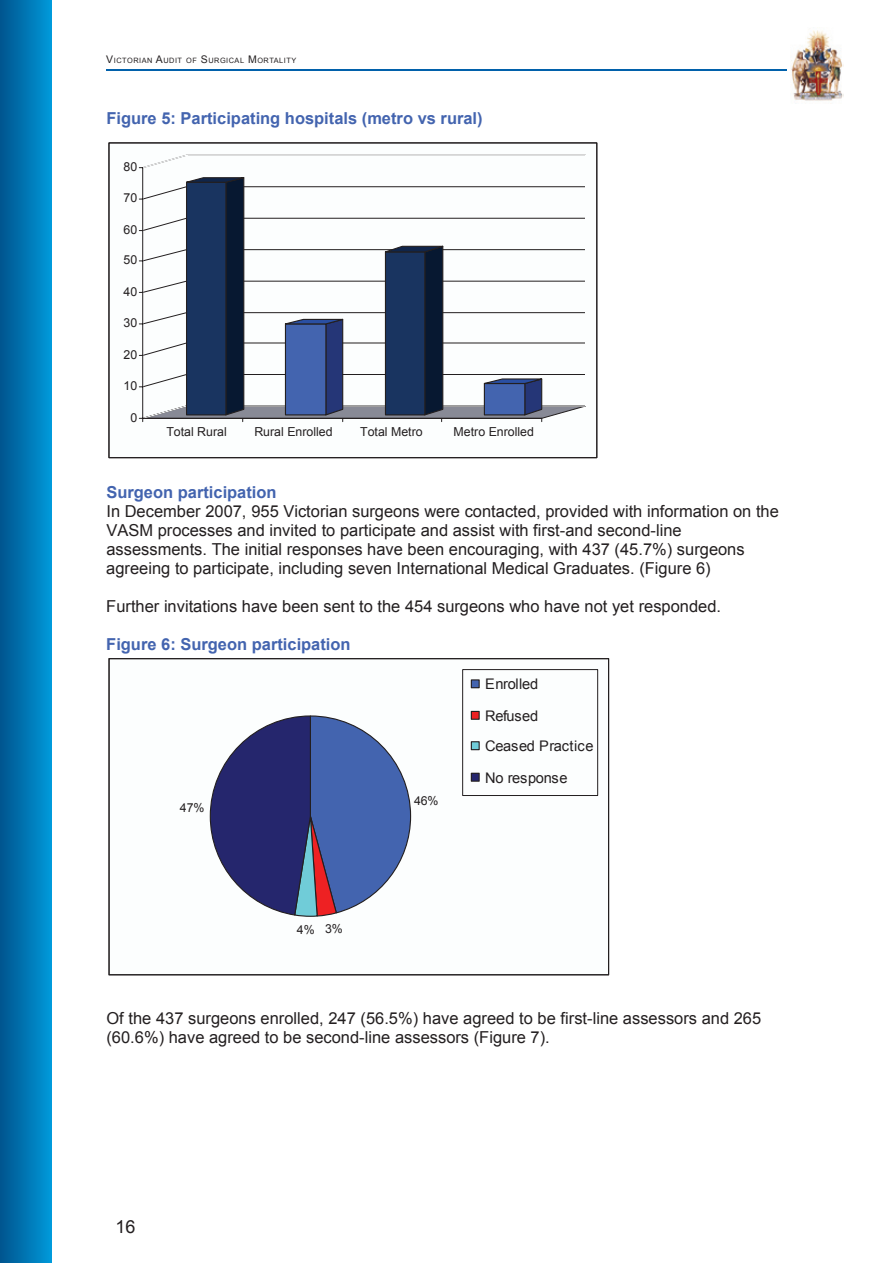
<style>
.page{position:relative;width:893px;height:1263px;background:#fff}
.page>*{position:absolute;margin:0;border:0;box-sizing:border-box;transform-origin:0 0}
.t1{font:18px "Arial";color:#231f20}
.t2{font:16.5px/18.9px "Arial";color:#231f20}
.t3{font:700 16.5px "Arial";color:#4364af}
.t4{font:14.55px/31px "Arial";letter-spacing:-.015em;color:#231f20}
.t5{font:12.3px "Arial";color:#231f20}
.t6{font:7.35px "Arial";letter-spacing:.07em;color:#231f20}
.s1{font-size:10.5px}
</style>
<div class="page">
<svg style="left:209px;top:715px;width:203px;height:202px"></svg>
<div style="left:462px;top:669px;width:136px;height:127px;border:1px solid #231f20"></div>
<div style="left:471px;top:680px;width:8px;height:8px;background:#4364af"></div>
<div style="left:471px;top:679px;width:9px;height:9px;border:1px solid #231f20"></div>
<div style="left:471px;top:711px;width:8px;height:8px;background:#ee2123"></div>
<div style="left:471px;top:711px;width:9px;height:9px;border:1px solid #231f20"></div>
<div style="left:471px;top:742px;width:8px;height:8px;background:#70ccd8"></div>
<div style="left:471px;top:741px;width:9px;height:9px;border:1px solid #231f20"></div>
<div style="left:471px;top:773px;width:8px;height:8px;background:#25266d"></div>
<div style="left:471px;top:773px;width:9px;height:9px;border:1px solid #231f20"></div>
<div style="left:108px;top:658px;width:501px;height:317px;border:1px solid #231f20"></div>
<svg style="left:139px;top:155px;width:447px;height:267px"></svg>
<div style="left:108px;top:142px;width:489px;height:316px;border:1px solid #231f20"></div>
<div style="left:0;top:0;width:51px;height:1263px;background:linear-gradient(to right,#00548e,#0098d8)"></div>
<hr style="left:106px;top:69px;width:681px;height:1px;background:#0161ab">
<img style="left:791px;top:30px;width:52px;height:74px">
<p class="t6" style="left:106px;top:56px;width:192px"><span class="s1">V</span>ICTORIAN <span class="s1">A</span>UDIT OF <span class="s1">S</span>URGICAL <span class="s1">M</span>ORTALITY</p>
<p class="t3" style="left:106px;top:109px;width:378px">Figure 5: Participating hospitals (metro vs rural)</p>
<p class="t5" style="left:124px;top:160px;width:15px">80</p>
<p class="t5" style="left:124px;top:165px;width:15px">70</p>
<p class="t5" style="left:124px;top:191px;width:15px">70</p>
<p class="t5" style="left:124px;top:197px;width:15px">60</p>
<p class="t5" style="left:124px;top:223px;width:15px">60</p>
<p class="t5" style="left:124px;top:227px;width:15px">50</p>
<p class="t5" style="left:124px;top:253px;width:15px">50</p>
<p class="t5" style="left:124px;top:258px;width:15px">40</p>
<p class="t5" style="left:124px;top:284px;width:15px">40</p>
<p class="t5" style="left:124px;top:290px;width:15px">30</p>
<p class="t5" style="left:124px;top:316px;width:15px">30</p>
<p class="t5" style="left:124px;top:321px;width:15px">20</p>
<p class="t5" style="left:124px;top:347px;width:15px">20</p>
<p class="t5" style="left:124px;top:353px;width:15px">10</p>
<p class="t5" style="left:124px;top:379px;width:15px">10</p>
<p class="t5" style="left:130px;top:384px;width:8px">0</p>
<p class="t5" style="left:130px;top:410px;width:8px">0</p>
<p class="t5" style="left:166px;top:425px;width:62px">Total Rural</p>
<p class="t5" style="left:254px;top:425px;width:80px">Rural Enrolled</p>
<p class="t5" style="left:360px;top:425px;width:64px">Total Metro</p>
<p class="t5" style="left:454px;top:425px;width:82px">Metro Enrolled</p>
<p class="t3" style="left:106px;top:483px;width:172px">Surgeon participation</p>
<p class="t2" style="left:106px;top:501px;width:674px">In December 2007, 955 Victorian surgeons were contacted, provided with information on the VASM processes and invited to participate and assist with first-and second-line assessments. The initial responses have been encouraging, with 437 (45.7%) surgeons agreeing to participate, including seven International Medical Graduates. (Figure 6)</p>
<p class="t2" style="left:106px;top:596px;width:616px">Further invitations have been sent to the 454 surgeons who have not yet responded.</p>
<p class="t3" style="left:106px;top:635px;width:246px">Figure 6: Surgeon participation</p>
<p class="t2" style="left:106px;top:494px;width:640px">VASM processes and invited to participate and assist with first-and second-line assessments. The initial responses have been encouraging, with 437 (45.7%) surgeons agreeing to participate, including seven International Medical Graduates. (Figure 6)</p>
<p class="t5" style="left:180px;top:800px;width:26px">47%</p>
<p class="t5" style="left:297px;top:922px;width:47px">4% 3%</p>
<p class="t5" style="left:414px;top:793px;width:26px">46%</p>
<p class="t4" style="left:485px;top:669px;width:110px">Enrolled<br>Refused<br>Ceased Practice<br>No response</p>
<p class="t4" style="left:485px;top:674px;width:55px">Refused</p>
<p class="t4" style="left:485px;top:736px;width:84px">No response</p>
<p class="t2" style="left:106px;top:1001px;width:445px">(60.6%) have agreed to be second-line assessors (Figure 7).</p>
<p class="t2" style="left:106px;top:1009px;width:656px">Of the 437 surgeons enrolled, 247 (56.5%) have agreed to be first-line assessors and 265 (60.6%) have agreed to be second-line assessors (Figure 7).</p>
<p class="t1" style="left:115px;top:1216px;width:21px">16</p>
</div>
